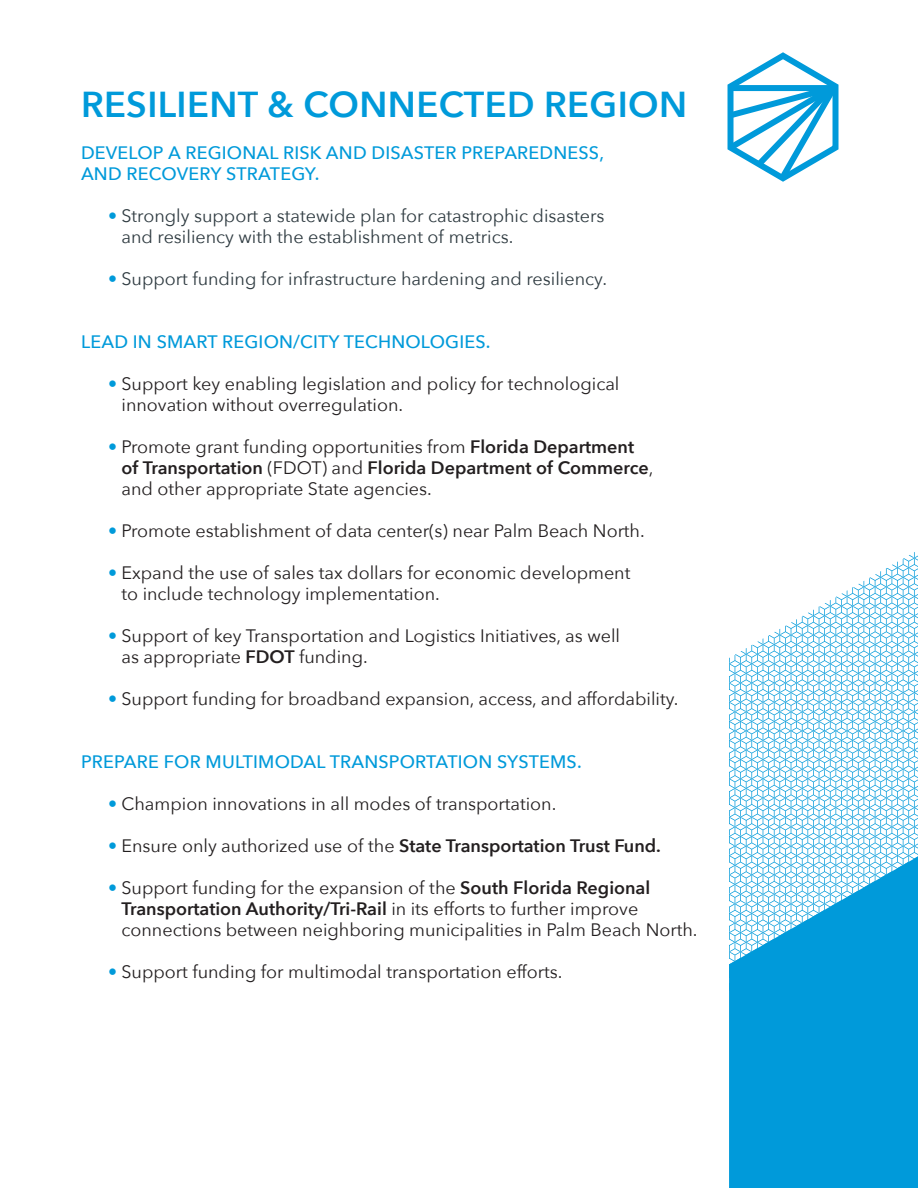
<style>
.page{position:relative;width:918px;height:1188px;background:#fff}
.page>*{position:absolute;margin:0;border:0;box-sizing:border-box;transform-origin:0 0}
.t1{font:600 36px "Avenir Next";letter-spacing:.01em;color:#009ada}
.t2{font:18px "Avenir Next";color:#231f20}
.t3{font:600 18px "Avenir Next";color:#231f20}
.t4{font:18px "Avenir Next";color:#2f3b41}
.t5{font:500 18px/21px "Avenir Next";letter-spacing:.01em;color:#009ada}
.s1{color:#009ada}
.s2{font-weight:600}
.s3{font-weight:400}
.s4{font-weight:400;color:#009ada}
</style>
<div class="page">
<svg style="left:729px;top:552px;width:189px;height:304px"></svg>
<svg style="left:729px;top:856px;width:189px;height:332px;background:#20a6de"></svg>
<svg style="left:727px;top:52px;width:112px;height:130px"></svg>
<p class="t1" style="left:81px;top:74px;width:608px">RESILIENT &amp; CONNECTED REGION</p>
<p class="t5" style="left:81px;top:142px;width:525px">DEVELOP A REGIONAL RISK AND DISASTER PREPAREDNESS,<br>AND RECOVERY STRATEGY.</p>
<p class="t4" style="left:108px;top:201px;width:498px"><span class="s1">•</span> Strongly support a statewide plan for catastrophic disasters</p>
<p class="t4" style="left:122px;top:222px;width:393px">and resiliency with the establishment of metrics.</p>
<p class="t4" style="left:108px;top:264px;width:501px"><span class="s1">•</span> Support funding for infrastructure hardening and resiliency.</p>
<p class="t5" style="left:81px;top:331px;width:411px">LEAD IN SMART REGION/CITY TECHNOLOGIES.</p>
<p class="t2" style="left:108px;top:369px;width:513px"><span class="s1">•</span> Support key enabling legislation and policy for technological</p>
<p class="t2" style="left:122px;top:390px;width:283px">innovation without overregulation.</p>
<p class="t2" style="left:108px;top:432px;width:528px"><span class="s1">•</span> Promote grant funding opportunities from <span class="s2">Florida Department</span></p>
<p class="t3" style="left:122px;top:452px;width:534px">of Transportation <span class="s3">(FDOT) and</span> Florida Department of Commerce<span class="s3">,</span></p>
<p class="t2" style="left:122px;top:474px;width:312px">and other appropriate State agencies.</p>
<p class="t2" style="left:108px;top:516px;width:538px"><span class="s1">•</span> Promote establishment of data center(s) near Palm Beach North.</p>
<p class="t2" style="left:108px;top:558px;width:524px"><span class="s1">•</span> Expand the use of sales tax dollars for economic development</p>
<p class="t2" style="left:122px;top:579px;width:320px">to include technology implementation.</p>
<p class="t2" style="left:108px;top:621px;width:514px"><span class="s1">•</span> Support of key Transportation and Logistics Initiatives, as well</p>
<p class="t2" style="left:122px;top:642px;width:248px">as appropriate <span class="s2">FDOT</span> funding.</p>
<p class="t2" style="left:108px;top:684px;width:572px"><span class="s1">•</span> Support funding for broadband expansion, access, and affordability.</p>
<p class="t5" style="left:81px;top:751px;width:502px">PREPARE FOR MULTIMODAL TRANSPORTATION SYSTEMS.</p>
<p class="t2" style="left:108px;top:789px;width:450px"><span class="s1">•</span> Champion innovations in all modes of transportation.</p>
<p class="t3" style="left:108px;top:830px;width:554px"><span class="s4">•</span> <span class="s3">Ensure only authorized use of the</span> State Transportation Trust Fund.</p>
<p class="t2" style="left:108px;top:873px;width:544px"><span class="s1">•</span> Support funding for the expansion of the <span class="s2">South Florida Regional</span></p>
<p class="t3" style="left:122px;top:893px;width:518px">Transportation Authority/Tri-Rail <span class="s3">in its efforts to further improve</span></p>
<p class="t2" style="left:122px;top:915px;width:578px">connections between neighboring municipalities in Palm Beach North.</p>
<p class="t2" style="left:108px;top:957px;width:456px"><span class="s1">•</span> Support funding for multimodal transportation efforts.</p>
</div>
